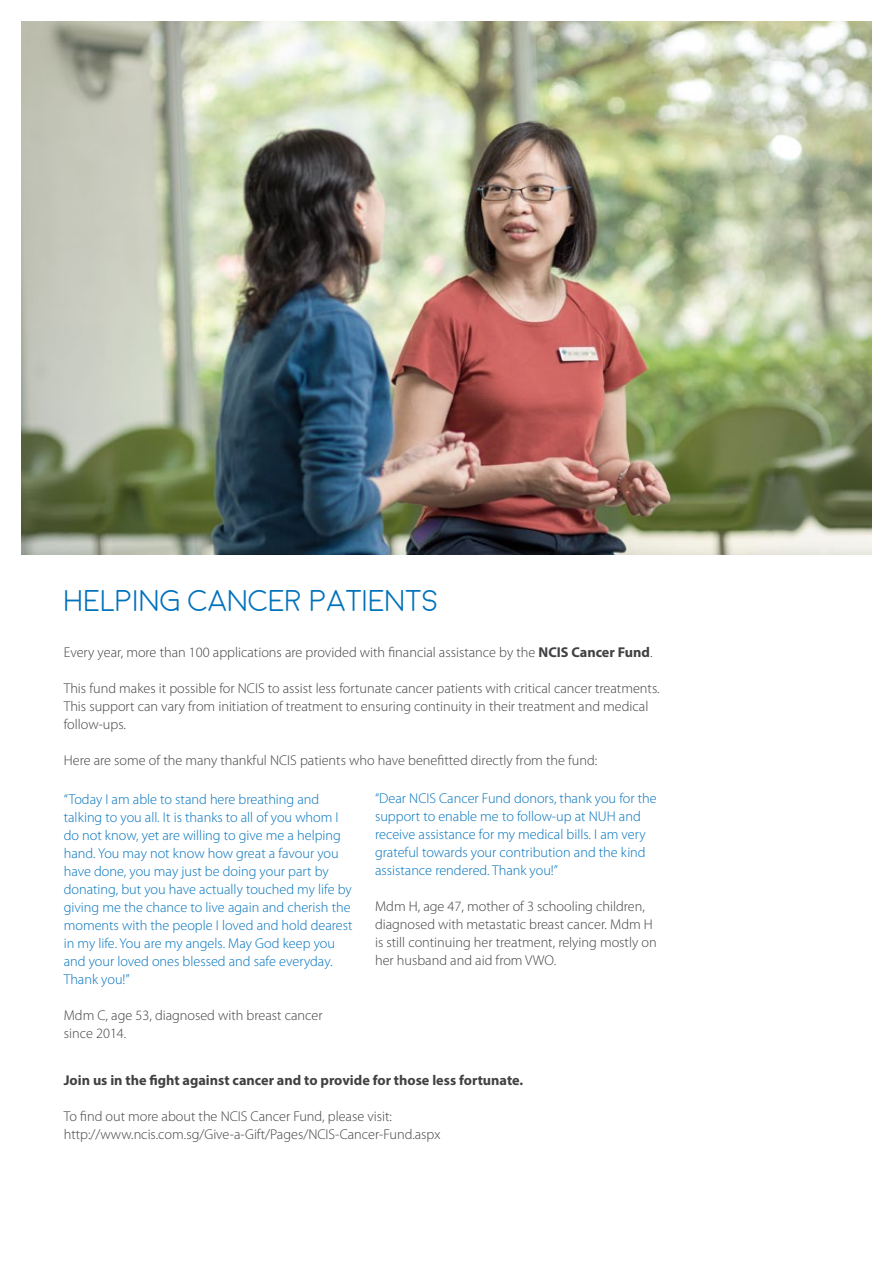
<style>
.page{position:relative;width:893px;height:1263px;background:#fff}
.page>*{position:absolute;margin:0;border:0;box-sizing:border-box;transform-origin:0 0}
.t1{font:300 30px "Moon";color:#0072bc}
.t2{font:300 14.25px/18px "Myriad Pro";color:#414042}
.t3{font:300 14.25px/18px "Myriad Pro";color:#0072bc}
.t4{font:700 14.25px "Myriad Pro";color:#414042}
.s1{font-weight:700}
</style>
<div class="page">
<img style="left:21px;top:21px;width:851px;height:534px">
<h1 class="t1" style="left:64px;top:585px;width:376px">HELPING CANCER PATIENTS</h1>
<p class="t2" style="left:64px;top:643px;width:590px">Every year, more than 100 applications are provided with financial assistance by the <span class="s1">NCIS Cancer Fund</span>.</p>
<p class="t2" style="left:64px;top:679px;width:597px">This fund makes it possible for NCIS to assist less fortunate cancer patients with critical cancer treatments.<br>This support can vary from initiation of treatment to ensuring continuity in their treatment and medical follow-ups.</p>
<p class="t2" style="left:64px;top:751px;width:535px">Here are some of the many thankful NCIS patients who have benefitted directly from the fund:</p>
<p class="t3" style="left:64px;top:791px;width:290px">“Today I am able to stand here breathing and talking to you all. It is thanks to all of you whom I do not know, yet are willing to give me a helping hand. You may not know how great a favour you have done, you may just be doing your part by donating, but you have actually touched my life by giving me the chance to live again and cherish the moments with the people I loved and hold dearest in my life. You are my angels. May God keep you and your loved ones blessed and safe everyday.<br>Thank you!”</p>
<p class="t2" style="left:64px;top:1007px;width:260px">Mdm C, age 53, diagnosed with breast cancer since 2014.</p>
<p class="t3" style="left:375px;top:790px;width:283px">“Dear NCIS Cancer Fund donors, thank you for the support to enable me to follow-up at NUH and receive assistance for my medical bills. I am very grateful towards your contribution and the kind assistance rendered. Thank you!”</p>
<p class="t2" style="left:375px;top:898px;width:283px">Mdm H, age 47, mother of 3 schooling children, diagnosed with metastatic breast cancer. Mdm H is still continuing her treatment, relying mostly on her husband and aid from VWO.</p>
<p class="t4" style="left:64px;top:1071px;width:461px">Join us in the fight against cancer and to provide for those less fortunate.</p>
<p class="t2" style="left:64px;top:1108px;width:378px">To find out more about the NCIS Cancer Fund, please visit: http://www.ncis.com.sg/Give-a-Gift/Pages/NCIS-Cancer-Fund.aspx</p>
</div>
